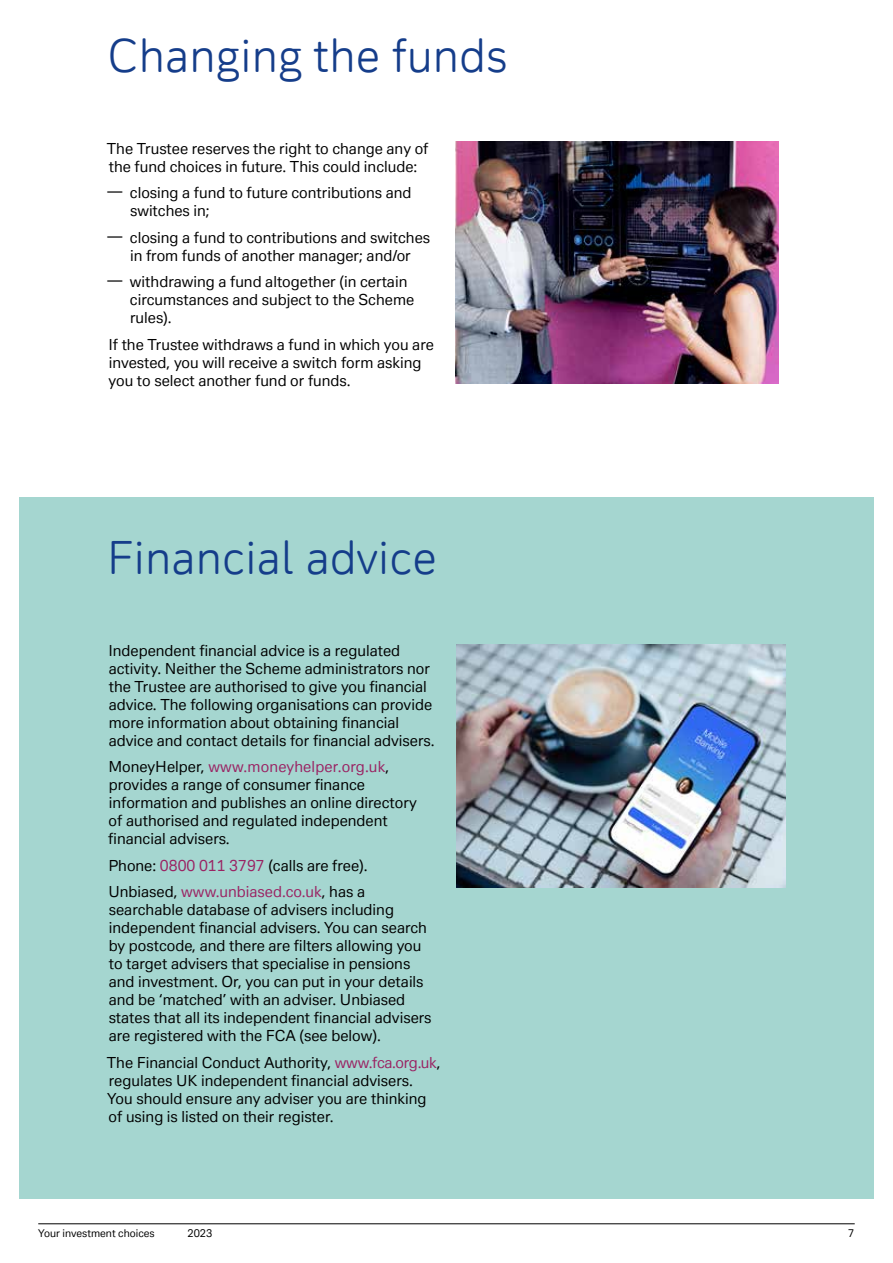
<style>
.page{position:relative;width:893px;height:1263px;background:#fff}
.page>*{position:absolute;margin:0;border:0;box-sizing:border-box;transform-origin:0 0}
.t1{font:45px "Deutsche Bank Display";color:#153d8a}
.t2{font:15px/18px "Deutsche Bank Text";color:#000}
.t3{font:10.5px "Deutsche Bank Text";color:#000}
.s1{color:#9a2363}
</style>
<div class="page">
<hr style="left:38px;top:1223px;width:817px;height:1px;background:#000">
<div style="left:19px;top:497px;width:855px;height:702px;background:#a5d6d0"></div>
<img style="left:456px;top:141px;width:322px;height:243px">
<img style="left:456px;top:644px;width:329px;height:243px">
<h1 class="t1" style="left:107px;top:27px;width:402px">Changing the funds</h1>
<p class="t2" style="left:107px;top:139px;width:323px">The Trustee reserves the right to change any of the fund choices in future. This could include:</p>
<p class="t2" style="left:130px;top:183px;width:283px">closing a fund to future contributions and switches in;</p>
<p class="t2" style="left:130px;top:228px;width:302px">closing a fund to contributions and switches in from funds of another manager; and/or</p>
<p class="t2" style="left:130px;top:272px;width:286px">withdrawing a fund altogether (in certain circumstances and subject to the Scheme rules).</p>
<p class="t2" style="left:108px;top:335px;width:327px">If the Trustee withdraws a fund in which you are invested, you will receive a switch form asking you to select another fund or funds.</p>
<h1 class="t1" style="left:106px;top:530px;width:332px">Financial advice</h1>
<p class="t2" style="left:108px;top:641px;width:328px">Independent financial advice is a regulated activity. Neither the Scheme administrators nor the Trustee are authorised to give you financial advice. The following organisations can provide more information about obtaining financial advice and contact details for financial advisers.</p>
<p class="t2" style="left:108px;top:758px;width:310px">MoneyHelper, <span class="s1">www.moneyhelper.org.uk</span>, provides a range of consumer finance information and publishes an online directory of authorised and regulated independent financial advisers.</p>
<p class="t2" style="left:108px;top:852px;width:261px;line-height:26.5px">Phone: <span class="s1">0800 011 3797</span> (calls are free).<br>Unbiased, <span class="s1">www.unbiased.co.uk</span>, has a</p>
<p class="t2" style="left:109px;top:901px;width:324px">searchable database of advisers including independent financial advisers. You can search by postcode, and there are filters allowing you to target advisers that specialise in pensions and investment. Or, you can put in your details and be ‘matched’ with an adviser. Unbiased states that all its independent financial advisers are registered with the FCA (see below).</p>
<p class="t2" style="left:107px;top:1053px;width:335px">The Financial Conduct Authority, <span class="s1">www.fca.org.uk</span>, regulates UK independent financial advisers.<br>You should ensure any adviser you are thinking of using is listed on their register.</p>
<p class="t3" style="left:38px;top:1226px;width:118px">Your investment choices</p>
<p class="t3" style="left:187px;top:1226px;width:26px">2023</p>
<p class="t3" style="left:848px;top:1226px;width:8px">7</p>
</div>
